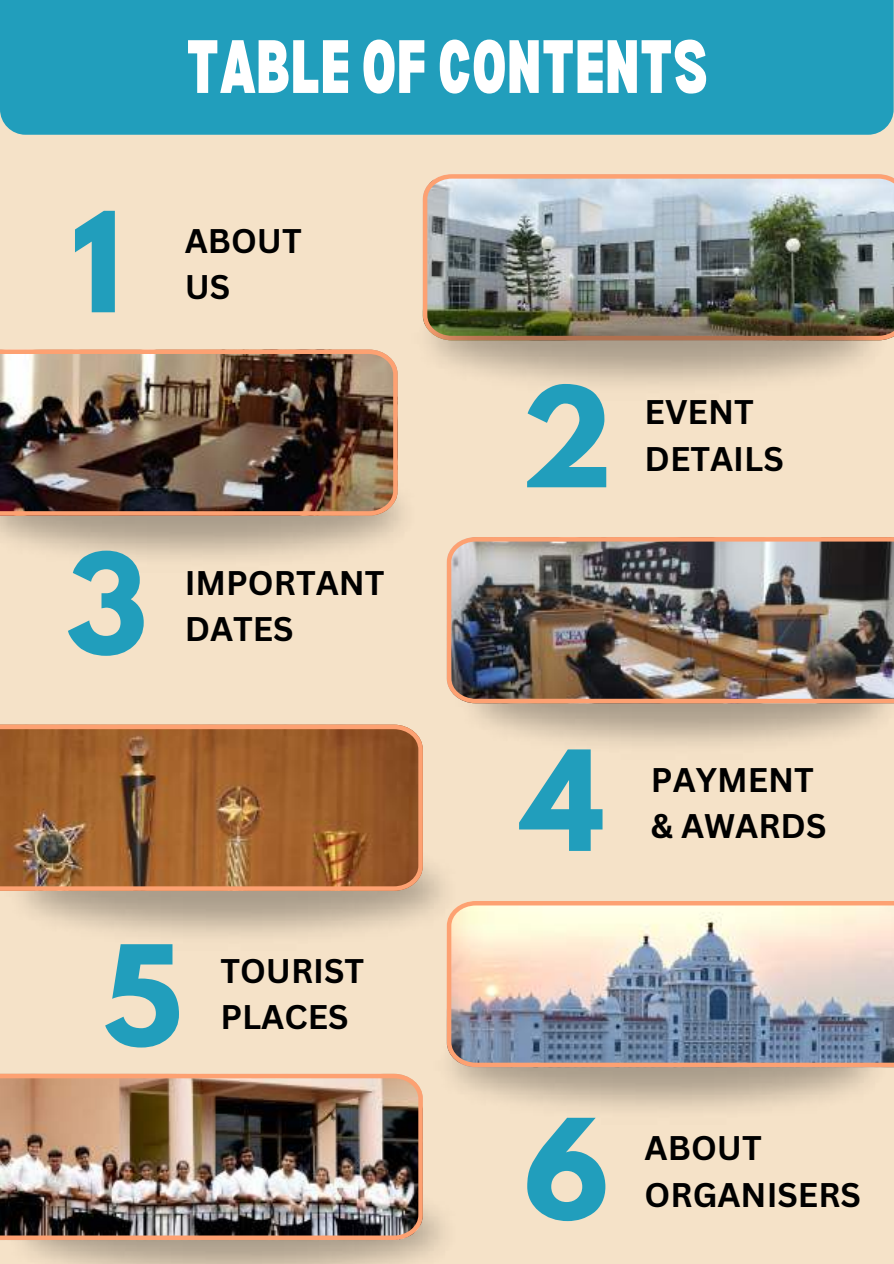
<style>
.page{position:relative;width:894px;height:1264px;background:#fff}
.page>*{position:absolute;margin:0;border:0;box-sizing:border-box;transform-origin:0 0}
.t1{font:700 123px "League Spartan";color:#219ebc}
.t2{font:900 condensed 73.8px "Bernoru";color:#fff}
.t3{font:700 33.3px/46.2px "Canva Sans";color:#000}
</style>
<div class="page">
<div style="left:0;top:0;width:893px;height:1263px;background:#f5e2c8"></div>
<div style="left:0;top:0;width:893px;height:135px;background:#219ebc"></div>
<svg style="left:422px;top:174px;width:471px;height:98px;background:#a2a9a9"></svg>
<img style="left:422px;top:272px;width:471px;height:113px">
<img style="left:0;top:1170px;width:445px;height:93px">
<img style="left:0;top:349px;width:397px;height:166px">
<img style="left:446px;top:537px;width:447px;height:166px">
<img style="left:0;top:724px;width:422px;height:166px">
<svg style="left:446px;top:901px;width:447px;height:166px"></svg>
<img style="left:0;top:1073px;width:422px;height:166px">
<h2 class="t2" style="left:186px;top:24px;width:523px">TABLE OF CONTENTS</h2>
<h1 class="t1" style="left:71px;top:201px;width:52px">1</h1>
<p class="t3" style="left:185px;top:217px;width:118px">ABOUT<br>US</p>
<h1 class="t1" style="left:66px;top:543px;width:83px">3</h1>
<p class="t3" style="left:185px;top:559px;width:201px">IMPORTANT<br>DATES</p>
<h1 class="t1" style="left:520px;top:376px;width:94px">2</h1>
<p class="t3" style="left:644px;top:388px;width:141px">EVENT<br>DETAILS</p>
<h1 class="t1" style="left:522px;top:740px;width:83px">4</h1>
<p class="t3" style="left:650px;top:755px;width:177px">PAYMENT &amp; AWARDS</p>
<h1 class="t1" style="left:103px;top:934px;width:80px">5</h1>
<p class="t3" style="left:220px;top:946px;width:145px">TOURIST<br>PLACES</p>
<h1 class="t1" style="left:524px;top:1108px;width:86px">6</h1>
<p class="t3" style="left:644px;top:1124px;width:218px">ABOUT<br>ORGANISERS</p>
</div>
